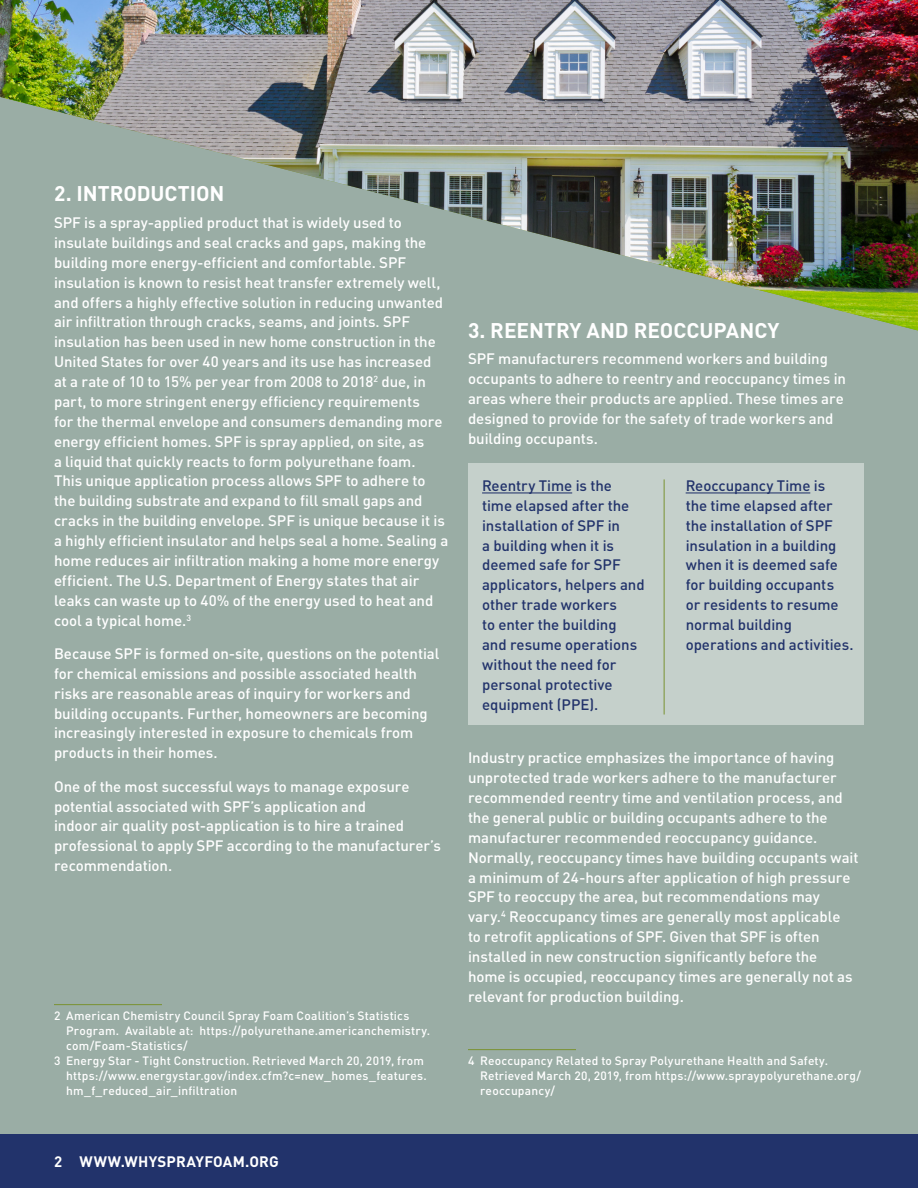
<style>
.page{position:relative;width:918px;height:1188px;background:#fff}
.page>*{position:absolute;margin:0;border:0;box-sizing:border-box;transform-origin:0 0}
.t1{font:700 21px "DIN";letter-spacing:-.005em;color:#fff}
.text{font:500 15px/20px "DINOT";letter-spacing:-.005em;color:#fff}
.text-2{font:500 15px/19.8px "DINOT";letter-spacing:-.005em;color:#22336b}
.t2{font:700 15px "DIN";letter-spacing:.01em;color:#fff}
.footnote{font:500 12px/15px "DINOT";letter-spacing:.015em;color:#fff}
</style>
<div class="page">
<div style="left:0;top:1px;width:917px;height:1187px;background:#9aada5"></div>
<div style="left:468px;top:463px;width:396px;height:261px;background:#c5d0cb"></div>
<hr style="left:54px;top:1004px;width:108px;height:1px;background:#7a9231">
<hr style="left:468px;top:1049px;width:108px;height:1px;background:#7a9231">
<hr style="left:664px;top:479px;width:1px;height:236px;background:#7a9231">
<img style="left:0;top:0;width:918px;height:330px">
<hr style="left:482px;top:492px;width:90px;height:1px;background:#22336b">
<hr style="left:686px;top:492px;width:124px;height:1px;background:#22336b">
<div style="left:0;top:1134px;width:918px;height:54px;background:#22336b"></div>
<p class="t1" style="left:54px;top:180px;width:172px">2. INTRODUCTION</p>
<p class="text" style="left:54px;top:212px;width:396px">SPF is a spray-applied product that is widely used to insulate buildings and seal cracks and gaps, making the building more energy-efficient and comfortable. SPF insulation is known to resist heat transfer extremely well, and offers a highly effective solution in reducing unwanted air infiltration through cracks, seams, and joints. SPF insulation has been used in new home construction in the United States for over 40 years and its use has increased<br>at a rate of 10 to 15% per year from 2008 to 2018<sup>2</sup> due, in part, to more stringent energy efficiency requirements<br>for the thermal envelope and consumers demanding more energy efficient homes. SPF is spray applied, on site, as<br>a liquid that quickly reacts to form polyurethane foam.<br>This unique application process allows SPF to adhere to the building substrate and expand to fill small gaps and cracks in the building envelope. SPF is unique because it is a highly efficient insulator and helps seal a home. Sealing a home reduces air infiltration making a home more energy efficient. The U.S. Department of Energy states that air leaks can waste up to 40% of the energy used to heat and cool a typical home.<sup>3</sup></p>
<p class="text" style="left:54px;top:643px;width:387px">Because SPF is formed on-site, questions on the potential for chemical emissions and possible associated health risks are reasonable areas of inquiry for workers and building occupants. Further, homeowners are becoming increasingly interested in exposure to chemicals from products in their homes.</p>
<p class="text" style="left:54px;top:776px;width:388px">One of the most successful ways to manage exposure potential associated with SPF’s application and<br>indoor air quality post-application is to hire a trained professional to apply SPF according to the manufacturer’s recommendation.</p>
<p class="footnote" style="left:66px;top:1008px;width:366px;text-indent:-12px">2 American Chemistry Council Spray Foam Coalition’s Statistics<br>Program. Available at: https://polyurethane.americanchemistry. com/Foam-Statistics/</p>
<p class="footnote" style="left:66px;top:1053px;width:362px;text-indent:-12px">3 Energy Star - Tight Construction. Retrieved March 20, 2019, from https://www.energystar.gov/index.cfm?c=new_homes_features. hm_f_reduced_air_infiltration</p>
<p class="t1" style="left:468px;top:316px;width:313px">3. REENTRY AND REOCCUPANCY</p>
<p class="text" style="left:468px;top:349px;width:380px">SPF manufacturers recommend workers and building occupants to adhere to reentry and reoccupancy times in areas where their products are applied. These times are designed to provide for the safety of trade workers and building occupants.</p>
<p class="text-2" style="left:482px;top:475px;width:164px">Reentry Time is the time elapsed after the installation of SPF in<br>a building when it is deemed safe for SPF applicators, helpers and other trade workers<br>to enter the building and resume operations without the need for personal protective equipment (PPE).</p>
<p class="text-2" style="left:686px;top:475px;width:169px">Reoccupancy Time is<br>the time elapsed after the installation of SPF insulation in a building when it is deemed safe for building occupants<br>or residents to resume normal building operations and activities.</p>
<p class="text" style="left:468px;top:748px;width:392px">Industry practice emphasizes the importance of having unprotected trade workers adhere to the manufacturer recommended reentry time and ventilation process, and the general public or building occupants adhere to the manufacturer recommended reoccupancy guidance.<br>Normally, reoccupancy times have building occupants wait a minimum of 24-hours after application of high pressure SPF to reoccupy the area, but recommendations may vary.<sup>4</sup> Reoccupancy times are generally most applicable<br>to retrofit applications of SPF. Given that SPF is often installed in new construction significantly before the home is occupied, reoccupancy times are generally not as relevant for production building.</p>
<p class="footnote" style="left:480px;top:1053px;width:382px;text-indent:-12px">4 Reoccupancy Related to Spray Polyurethane Health and Safety.<br>Retrieved March 20, 2019, from https://www.spraypolyurethane.org/ reoccupancy/</p>
<p class="t2" style="left:54px;top:1152px;width:226px">2 WWW.WHYSPRAYFOAM.ORG</p>
</div>
